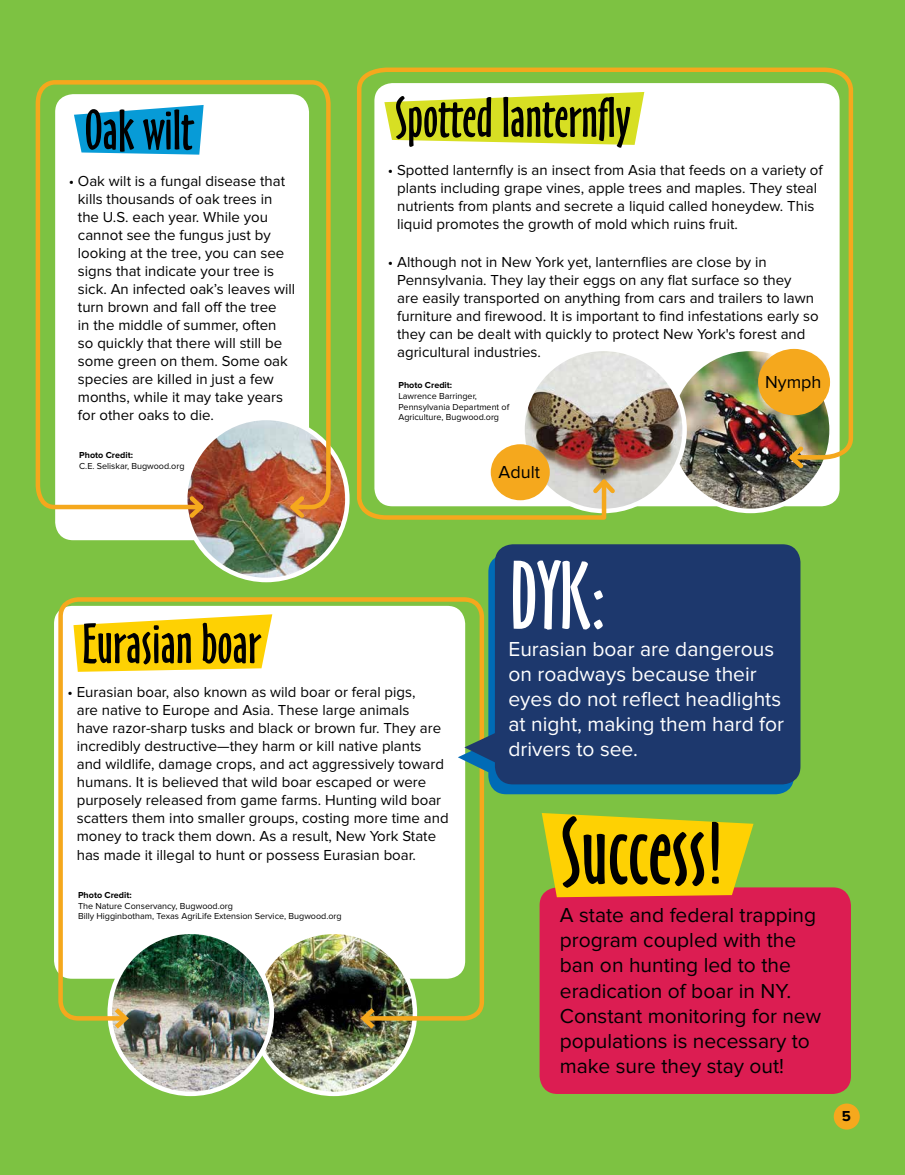
<style>
.page{position:relative;width:905px;height:1175px;background:#fff}
.page>*{position:absolute;margin:0;border:0;box-sizing:border-box;transform-origin:0 0}
.t1{font:89.25px "Oz Handicraft Greek BT";color:#fff}
.t2{font:87.15px "Oz Handicraft Greek BT";color:#000}
.t3{font:52.5px "Oz Handicraft Greek BT";color:#000}
.t4{font:21px/25.2px "Proxima Nova";color:#000}
.t5{font:21px/25.2px "Proxima Nova";color:#fff}
.t6{font:18px "Proxima Nova";color:#000}
.t7{font:15px/18px "Proxima Nova";color:#000}
.t8{font:700 15px "Proxima Nova";color:#000}
.t9{font:9px/10.8px "Proxima Nova";color:#000}
.t10{font:700 9px "Proxima Nova";color:#000}
</style>
<div class="page">
<div style="left:0;top:0;width:904px;height:1174px;background:#7dc242"></div>
<div style="left:833px;top:1103px;width:26px;height:26px;background:#f5a81d;border-radius:50%"></div>
<div style="left:54px;top:606px;width:411px;height:372px;background:#fff;border-radius:18px"></div>
<img style="left:253px;top:931px;width:162px;height:162px;border-radius:81px">
<div style="left:55px;top:94px;width:254px;height:446px;background:#fff;border-radius:18px"></div>
<img style="left:185px;top:418px;width:162px;height:162px;border-radius:81px">
<svg style="left:35px;top:80px;width:298px;height:431px"></svg>
<svg style="left:286px;top:492px;width:22px;height:30px"></svg>
<svg style="left:185px;top:492px;width:23px;height:30px"></svg>
<svg style="left:357px;top:67px;width:497px;height:453px;background:#dee1c4"></svg>
<svg style="left:785px;top:442px;width:22px;height:30px"></svg>
<svg style="left:589px;top:475px;width:30px;height:22px"></svg>
<img style="left:110px;top:931px;width:162px;height:162px;border-radius:81px">
<div style="left:107px;top:929px;width:167px;height:167px;border:4px solid #fff;border-radius:50%"></div>
<svg style="left:73px;top:614px;width:199px;height:58px;background:#fed82d"></svg>
<div style="left:58px;top:597px;width:426px;height:423px;border:4px solid #f5a81d;border-radius:17px"></div>
<svg style="left:357px;top:1003px;width:22px;height:30px"></svg>
<svg style="left:110px;top:1003px;width:22px;height:30px"></svg>
<svg style="left:458px;top:554px;width:336px;height:240px"></svg>
<div style="left:495px;top:544px;width:305px;height:240px;background:#1d386d;border-radius:18px"></div>
<svg style="left:464px;top:732px;width:31px;height:35px"></svg>
<div style="left:539px;top:887px;width:311px;height:207px;background:#dc1d52;border-radius:18px"></div>
<svg style="left:541px;top:813px;width:212px;height:84px;background:#ecca0d"></svg>
<div style="left:490px;top:444px;width:59px;height:56px;background:#f5a81d;border-radius:50%"></div>
<div style="left:758px;top:349px;width:72px;height:66px;background:#f5a81d;border-radius:50%"></div>
<h3 class="t3" style="left:85px;top:102px;width:110px">Oak wilt</h3>
<p class="t7" style="left:78px;top:172px;width:219px;text-indent:-9px">• Oak wilt is a fungal disease that kills thousands of oak trees in the U.S. each year. While you cannot see the fungus just by looking at the tree, you can see signs that indicate your tree is sick. An infected oak’s leaves will turn brown and fall off the tree<br>in the middle of summer, often so quickly that there will still be some green on them. Some oak species are killed in just a few months, while it may take years for other oaks to die.</p>
<p class="t10" style="left:79px;top:450px;width:55px">Photo Credit:</p>
<p class="t9" style="left:79px;top:460px;width:107px">C.E. Seliskar, Bugwood.org</p>
<h3 class="t3" style="left:395px;top:89px;width:237px">Spotted lanternfly</h3>
<p class="t7" style="left:397px;top:161px;width:427px;text-indent:-9px">• Spotted lanternfly is an insect from Asia that feeds on a variety of plants including grape vines, apple trees and maples. They steal nutrients from plants and secrete a liquid called honeydew. This liquid promotes the growth of mold which ruins fruit.</p>
<p class="t7" style="left:397px;top:253px;width:423px;text-indent:-9px">• Although not in New York yet, lanternflies are close by in Pennsylvania. They lay their eggs on any flat surface so they<br>are easily transported on anything from cars and trailers to lawn furniture and firewood. It is important to find infestations early so they can be dealt with quickly to protect New York's forest and agricultural industries.</p>
<p class="t10" style="left:398px;top:380px;width:55px">Photo Credit:</p>
<p class="t9" style="left:398px;top:390px;width:112px">Lawrence Barringer,<br>Pennsylvania Department of<br>Agriculture, Bugwood.org</p>
<p class="t6" style="left:765px;top:372px;width:58px">Nymph</p>
<p class="t6" style="left:498px;top:462px;width:43px">Adult</p>
<h3 class="t3" style="left:82px;top:615px;width:180px">Eurasian boar</h3>
<p class="t7" style="left:77px;top:683px;width:373px;text-indent:-9px">• Eurasian boar, also known as wild boar or feral pigs,<br>are native to Europe and Asia. These large animals<br>have razor-sharp tusks and black or brown fur. They are incredibly destructive—they harm or kill native plants and wildlife, damage crops, and act aggressively toward humans. It is believed that wild boar escaped or were purposely released from game farms. Hunting wild boar scatters them into smaller groups, costing more time and money to track them down. As a result, New York State has made it illegal to hunt or possess Eurasian boar.</p>
<p class="t10" style="left:78px;top:889px;width:55px">Photo Credit:</p>
<p class="t9" style="left:78px;top:900px;width:265px">The Nature Conservancy, Bugwood.org<br>Billy Higginbotham, Texas AgriLife Extension Service, Bugwood.org</p>
<h1 class="t1" style="left:509px;top:548px;width:99px">DYK:</h1>
<h3 class="t5" style="left:508px;top:636px;width:277px">Eurasian boar are dangerous on roadways because their eyes do not reflect headlights at night, making them hard for drivers to see.</h3>
<h2 class="t2" style="left:561px;top:805px;width:165px">Success!</h2>
<h3 class="t4" style="left:560px;top:902px;width:263px">A state and federal trapping program coupled with the ban on hunting led to the eradication of boar in NY.<br>Constant monitoring for new populations is necessary to make sure they stay out!</h3>
<p class="t8" style="left:841px;top:1107px;width:11px">5</p>
</div>
